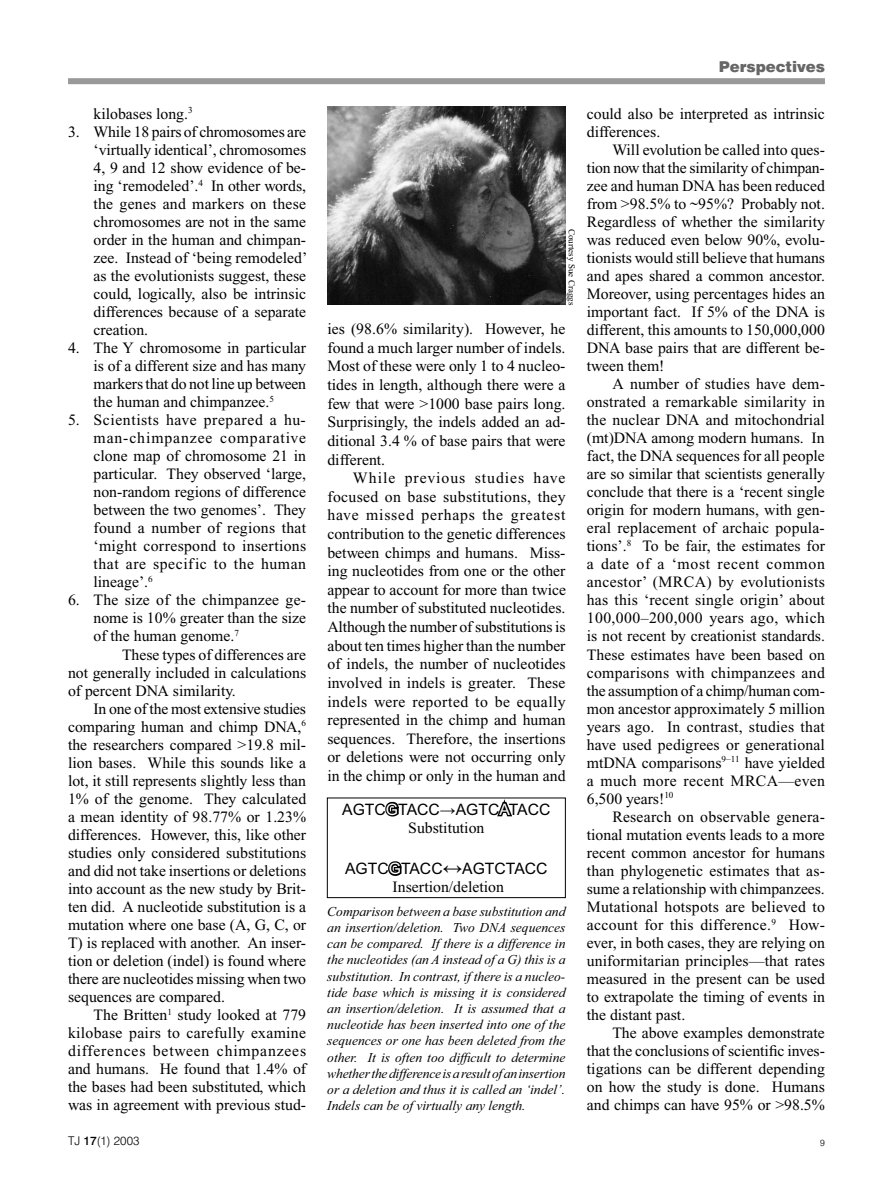
<style>
.page{position:relative;width:893px;height:1191px;background:#fff}
.page>*{position:absolute;margin:0;border:0;box-sizing:border-box;transform-origin:0 0}
.t1{font:15.75px/18px "Times New Roman";color:#000;text-align:justify}
.t2{font:15.75px "Arial";color:#000}
.t3{font:900 15px "Swiss 721 BT";color:#666}
.t4{font:italic 13.5px/16.2px "Times New Roman";color:#000;text-align:justify}
.t5{font:300 12px "Swiss 721 BT";color:#000}
.t6{font:9px "Times New Roman";color:#000}
.t7{font:300 9px "Swiss 721 BT";color:#000}
.s1{color:#fff}
.s2{font-size:19.5px}
.s3{font-weight:500}
</style>
<div class="page">
<div style="left:68px;top:78px;width:757px;height:6px;background:#999"></div>
<img style="left:327px;top:106px;width:239px;height:199px">
<svg style="left:385px;top:801px;width:14px;height:16px"></svg>
<svg style="left:497px;top:799px;width:15px;height:18px"></svg>
<svg style="left:388px;top:861px;width:14px;height:15px"></svg>
<p class="t1" style="left:94px;top:104px;width:101px">kilobases long.<sup>3</sup></p>
<p class="t1" style="left:94px;top:122px;width:215px;text-indent:-26px">3. While 18 pairs of chromosomes are ‘virtually identical’, chromosomes 4, 9 and 12 show evidence of be&shy;ing ‘remodeled’.<sup>4</sup> In other words, the genes and markers on these chromosomes are not in the same order in the human and chimpan&shy;zee. Instead of ‘being remodeled’ as the evolutionists suggest, these could, logically, also be intrinsic differences because of a separate creation.</p>
<p class="t1" style="left:94px;top:339px;width:214px;text-indent:-26px">4. The Y chromosome in particular is of a different size and has many markers that do not line up between the human and chimpanzee.<sup>5</sup></p>
<p class="t1" style="left:94px;top:411px;width:214px;text-indent:-26px">5. Scientists have prepared a hu&shy;man-chimpanzee comparative clone map of chromosome 21 in particular. They observed ‘large, non-random regions of difference between the two genomes’. They found a number of regions that ‘might correspond to insertions that are specific to the human lineage’.<sup>6</sup></p>
<p class="t1" style="left:94px;top:591px;width:214px;text-indent:-26px">6. The size of the chimpanzee ge&shy;nome is 10% greater than the size of the human genome.<sup>7</sup></p>
<p class="t1" style="left:68px;top:645px;width:240px;text-indent:54px">These types of differences are not generally included in calculations of percent DNA similarity.</p>
<p class="t1" style="left:68px;top:699px;width:240px;text-indent:26px">In one of the most extensive studies comparing human and chimp DNA,<sup>6 </sup>the researchers compared &gt;19.8 mil&shy;lion bases. While this sounds like a lot, it still represents slightly less than 1% of the genome. They calculated a mean identity of 98.77% or 1.23% differences. However, this, like other studies only considered substitutions and did not take insertions or deletions into account as the new study by Brit&shy;ten did. A nucleotide substitution is a mutation where one base (A, G, C, or T) is replaced with another. An inser&shy;tion or deletion (indel) is found where there are nucleotides missing when two sequences are compared.</p>
<p class="t1" style="left:68px;top:1005px;width:240px;text-indent:26px">The Britten<sup>1</sup> study looked at 779 kilobase pairs to carefully examine differences between chimpanzees and humans. He found that 1.4% of the bases had been substituted, which was in agreement with previous stud-</p>
<p class="t6" style="left:578px;top:229px;width:77px;rotate:90deg">Courtesy Sue Craggs</p>
<p class="t1" style="left:327px;top:320px;width:240px;line-height:18.6px">ies (98.6% similarity). However, he found a much larger number of indels.<br>Most of these were only 1 to 4 nucleo&shy;tides in length, although there were a few that were &gt;1000 base pairs long.<br>Surprisingly, the indels added an ad&shy;ditional 3.4 % of base pairs that were different.</p>
<p class="t1" style="left:327px;top:468px;width:240px;line-height:18.6px;text-indent:26px">While previous studies have focused on base substitutions, they have missed perhaps the greatest contribution to the genetic differences between chimps and humans. Miss&shy;ing nucleotides from one or the other appear to account for more than twice the number of substituted nucleotides.<br>Although the number of substitutions is about ten times higher than the number of indels, the number of nucleotides involved in indels is greater. These indels were reported to be equally represented in the chimp and human sequences. Therefore, the insertions or deletions were not occurring only in the chimp or only in the human and</p>
<p class="t2" style="left:342px;top:799px;width:210px">AGTC<span class="s1">G</span>TACC→AGTC<span class="s1">A</span>TACC</p>
<p class="t1" style="left:408px;top:818px;width:78px">Substitution</p>
<p class="t2" style="left:345px;top:858px;width:204px">AGTC<span class="s1">G</span>TACC<span class="s2">↔</span>AGTCTACC</p>
<p class="t1" style="left:393px;top:878px;width:113px">Insertion/deletion</p>
<p class="t4" style="left:327px;top:904px;width:240px">Comparison between a base substitution and an insertion/deletion. Two DNA sequences can be compared. If there is a difference in the nucleotides (an A instead of a G) this is a substitution. In contrast, if there is a nucleo&shy;tide base which is missing it is considered an insertion/deletion. It is assumed that a nucleotide has been inserted into one of the sequences or one has been deleted from the other. It is often too difficult to determine whether the difference is a result of an insertion or a deletion and thus it is called an ‘indel’.<br>Indels can be of virtually any length.</p>
<p class="t3" style="left:719px;top:58px;width:108px">Perspectives</p>
<p class="t1" style="left:587px;top:104px;width:240px">could also be interpreted as intrinsic differences.</p>
<p class="t1" style="left:587px;top:140px;width:240px;text-indent:26px">Will evolution be called into ques&shy;tion now that the similarity of chimpan&shy;zee and human DNA has been reduced from &gt;98.5% to ~95%? Probably not.<br>Regardless of whether the similarity was reduced even below 90%, evolu&shy;tionists would still believe that humans and apes shared a common ancestor.<br>Moreover, using percentages hides an important fact. If 5% of the DNA is different, this amounts to 150,000,000<br>DNA base pairs that are different be&shy;tween them!</p>
<p class="t1" style="left:587px;top:375px;width:240px;text-indent:26px">A number of studies have dem&shy;onstrated a remarkable similarity in the nuclear DNA and mitochondrial (mt)DNA among modern humans. In fact, the DNA sequences for all people are so similar that scientists generally conclude that there is a ‘recent single origin for modern humans, with gen&shy;eral replacement of archaic popula&shy;tions’.<sup>8</sup> To be fair, the estimates for a date of a ‘most recent common ancestor’ (MRCA) by evolutionists has this ‘recent single origin’ about 100,000–200,000 years ago, which is not recent by creationist standards.<br>These estimates have been based on comparisons with chimpanzees and the assumption of a chimp/human com&shy;mon ancestor approximately 5 million years ago. In contrast, studies that have used pedigrees or generational mtDNA comparisons<sup>9–11</sup> have yielded a much more recent MRCA—even 6,500 years!<sup>10</sup></p>
<p class="t1" style="left:587px;top:807px;width:240px;text-indent:26px">Research on observable genera&shy;tional mutation events leads to a more recent common ancestor for humans than phylogenetic estimates that as&shy;sume a relationship with chimpanzees.<br>Mutational hotspots are believed to account for this difference.<sup>9</sup> How&shy;ever, in both cases, they are relying on uniformitarian principles—that rates measured in the present can be used to extrapolate the timing of events in the distant past.</p>
<p class="t1" style="left:587px;top:1023px;width:240px;text-indent:26px">The above examples demonstrate that the conclusions of scientific inves&shy;tigations can be different depending on how the study is done. Humans and chimps can have 95% or &gt;98.5%</p>
<p class="t5" style="left:68px;top:1133px;width:73px">TJ <span class="s3">17</span>(1) 2003</p>
<p class="t7" style="left:820px;top:1137px;width:6px">9</p>
</div>
